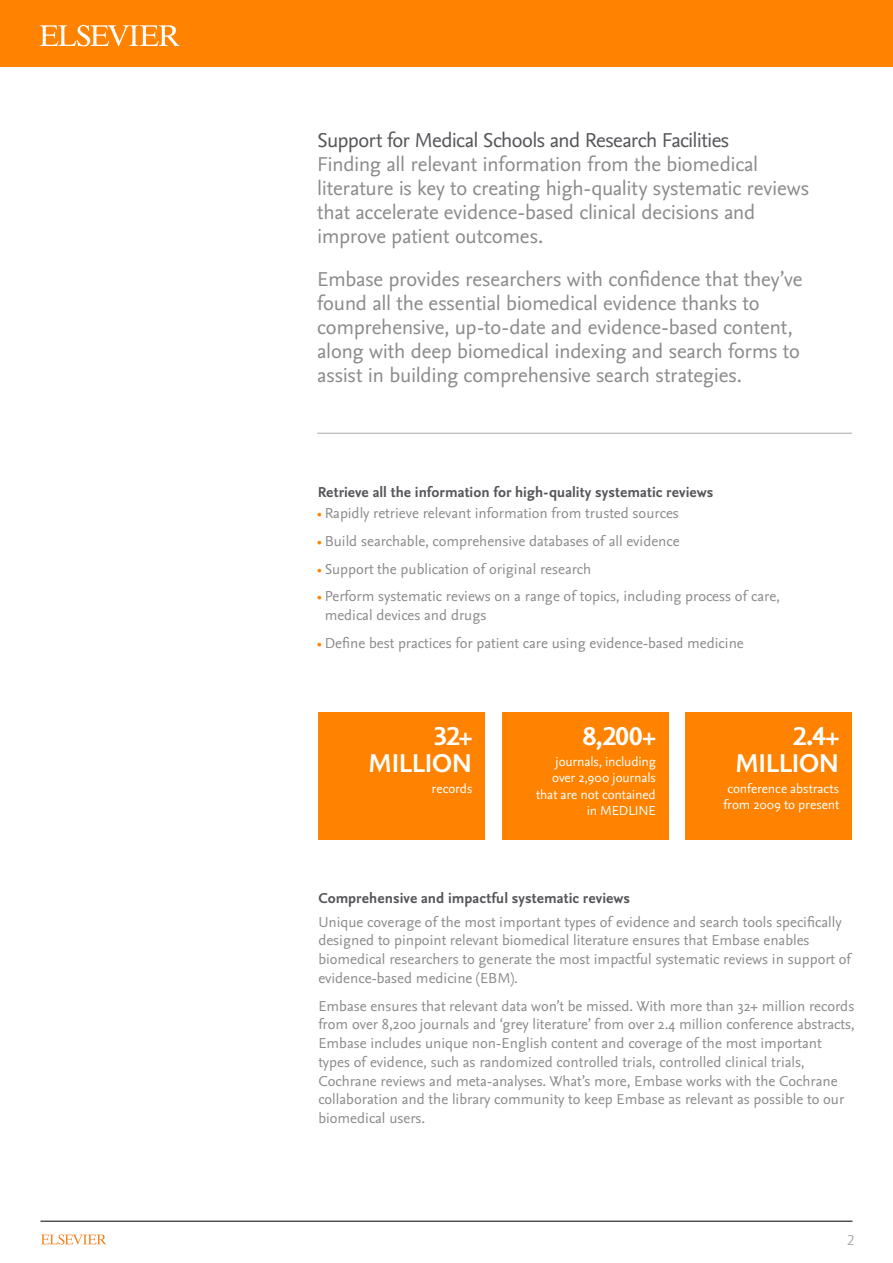
<style>
.page{position:relative;width:893px;height:1263px;background:#fff}
.page>*{position:absolute;margin:0;border:0;box-sizing:border-box;transform-origin:0 0}
.t1{font:700 27px/27px "Nexus Sans OT";letter-spacing:-.015em;color:#fff;text-align:right}
.t2{font:21px/24px "Nexus Sans OT";letter-spacing:-.01em;color:#8b8a8d}
.t3{font:21px "Nexus Sans OT";letter-spacing:-.03em;color:#56565a}
.t4{font:15px/18.8px "Nexus Sans OT";color:#8b8a8d}
.t5{font:700 15px "Nexus Sans OT";letter-spacing:.005em;color:#56565a}
.t6{font:15px "Nexus Sans OT";color:#aaa9aa}
.t7{font:13.5px/16.5px "Nexus Sans OT";letter-spacing:-.01em;color:#fff}
.s1{color:#ff8300}
</style>
<div class="page">
<hr style="left:40px;top:1221px;width:812px;height:1px;background:#000">
<div style="left:0;top:0;width:893px;height:67px;background:#ff8300"></div>
<svg style="left:40px;top:25px;width:139px;height:21px"></svg>
<svg style="left:41px;top:1234px;width:65px;height:10px"></svg>
<hr style="left:317px;top:433px;width:535px;height:1px;background:#aaa9aa">
<div style="left:318px;top:712px;width:167px;height:128px;background:#ff8300"></div>
<div style="left:685px;top:712px;width:167px;height:128px;background:#ff8300"></div>
<div style="left:502px;top:712px;width:167px;height:128px;background:#ff8300"></div>
<h2 class="t3" style="left:317px;top:128px;width:414px">Support for Medical Schools and Research Facilities</h2>
<h2 class="t2" style="left:317px;top:153px;width:493px">Finding all relevant information from the biomedical literature is key to creating high-quality systematic reviews that accelerate evidence-based clinical decisions and improve patient outcomes.</h2>
<p class="t2" style="left:317px;top:268px;width:487px">Embase provides researchers with confidence that they’ve found all the essential biomedical evidence thanks to comprehensive, up-to-date and evidence-based content, along with deep biomedical indexing and search forms to assist in building comprehensive search strategies.</p>
<p class="t5" style="left:318px;top:483px;width:397px">Retrieve all the information for high-quality systematic reviews</p>
<p class="t4" style="left:317px;top:504px;width:363px"><span class="s1">•</span> Rapidly retrieve relevant information from trusted sources</p>
<p class="t4" style="left:317px;top:532px;width:364px"><span class="s1">•</span> Build searchable, comprehensive databases of all evidence</p>
<p class="t4" style="left:317px;top:560px;width:276px"><span class="s1">•</span> Support the publication of original research</p>
<p class="t4" style="left:325px;top:588px;width:457px;text-indent:-8px"><span class="s1">•</span> Perform systematic reviews on a range of topics, including process of care, medical devices and drugs</p>
<p class="t4" style="left:317px;top:634px;width:428px"><span class="s1">•</span> Define best practices for patient care using evidence-based medicine</p>
<h1 class="t1" style="left:368px;top:723px;width:106px">32+<br>MILLION</h1>
<p class="t7" style="left:432px;top:780px;width:42px">records</p>
<h1 class="t1" style="left:583px;top:723px;width:74px">8,200+</h1>
<p class="t7" style="left:536px;top:753px;width:121px;text-align:right">journals, including over 2,900 journals that are not contained in MEDLINE</p>
<h1 class="t1" style="left:735px;top:723px;width:106px">2.4+<br>MILLION</h1>
<p class="t7" style="left:723px;top:780px;width:117px">conference abstracts from 2009 to present</p>
<p class="t5" style="left:318px;top:890px;width:313px">Comprehensive and impactful systematic reviews</p>
<p class="t4" style="left:318px;top:913px;width:534px">Unique coverage of the most important types of evidence and search tools specifically designed to pinpoint relevant biomedical literature ensures that Embase enables biomedical researchers to generate the most impactful systematic reviews in support of evidence-based medicine (EBM).</p>
<p class="t4" style="left:318px;top:997px;width:538px">Embase ensures that relevant data won’t be missed. With more than 32+ million records from over 8,200 journals and ‘grey literature’ from over 2.4 million conference abstracts, Embase includes unique non-English content and coverage of the most important types of evidence, such as randomized controlled trials, controlled clinical trials, Cochrane reviews and meta-analyses. What’s more, Embase works with the Cochrane collaboration and the library community to keep Embase as relevant as possible to our biomedical users.</p>
<p class="t6" style="left:847px;top:1232px;width:9px">2</p>
</div>
